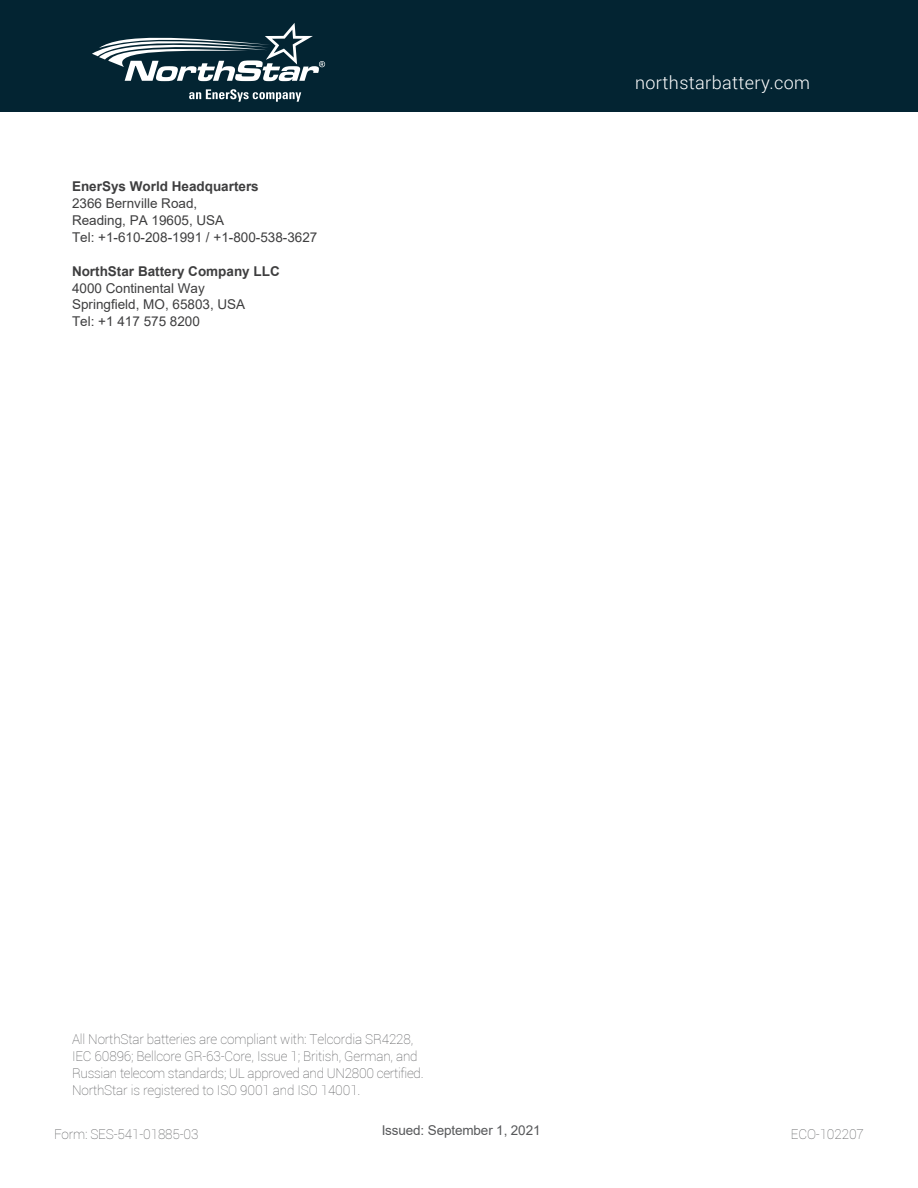
<style>
.page{position:relative;width:918px;height:1188px;background:#fff}
.page>*{position:absolute;margin:0;border:0;box-sizing:border-box;transform-origin:0 0}
.t1{font:300 18px "Roboto";letter-spacing:.02em;color:#fff}
.t2{font:100 13.5px/17px "Roboto";letter-spacing:-.01em;color:#57585a}
.t3{font:13.5px/17px "Arial";color:#3e3e3f}
.t4{font:700 13.5px "Arial";color:#3e3e3f}
.t5{font:13.5px "Arial";letter-spacing:-.01em;color:#57585a}
</style>
<div class="page">
<div style="left:0;top:0;width:918px;height:111px;background:#032432"></div>
<svg style="left:92px;top:23px;width:233px;height:58px"></svg>
<svg style="left:189px;top:89px;width:112px;height:13px"></svg>
<p class="t4" style="left:72px;top:176px;width:188px">EnerSys World Headquarters</p>
<p class="t3" style="left:72px;top:194px;width:247px">2366 Bernville Road,<br>Reading, PA 19605, USA<br>Tel: +1-610-208-1991 / +1-800-538-3627</p>
<p class="t4" style="left:72px;top:261px;width:209px">NorthStar Battery Company LLC</p>
<p class="t3" style="left:72px;top:279px;width:175px">4000 Continental Way<br>Springfield, MO, 65803, USA<br>Tel: +1 417 575 8200</p>
<h1 class="t1" style="left:635px;top:70px;width:176px">northstarbattery.com</h1>
<p class="t2" style="left:72px;top:1030px;width:353px">All NorthStar batteries are compliant with: Telcordia SR4228, IEC 60896; Bellcore GR-63-Core, Issue 1; British, German, and Russian telecom standards; UL approved and UN2800 certified.<br>NorthStar is registered to ISO 9001 and ISO 14001.</p>
<p class="t2" style="left:54px;top:1125px;width:146px">Form: SES-541-01885-03</p>
<p class="t5" style="left:382px;top:1121px;width:160px">Issued: September 1, 2021</p>
<p class="t2" style="left:791px;top:1125px;width:75px">ECO-102207</p>
</div>
